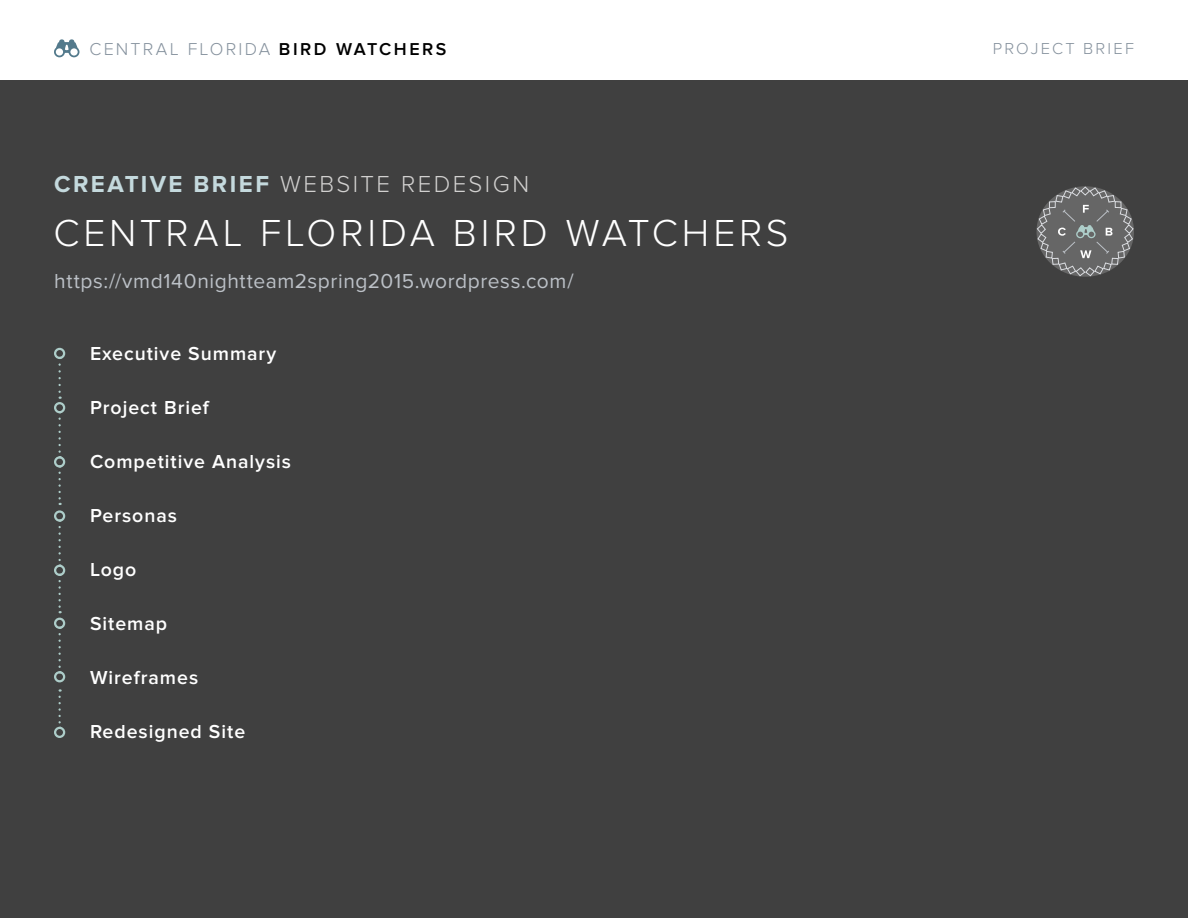
<style>
.page{position:relative;width:1188px;height:918px;background:#fff}
.page>*{position:absolute;margin:0;border:0;box-sizing:border-box;transform-origin:0 0}
.t1{font:300 39px "Proxima Nova";letter-spacing:.095em;color:#fff}
.t2{font:300 24px "Proxima Nova";letter-spacing:.1em;color:#d1d0cf}
.t3{font:21px "Proxima Nova";letter-spacing:.03em;color:#bcc1c7}
.t4{font:600 19.5px "Proxima Nova";letter-spacing:.05em;color:#fff}
.t5{font:300 17.85px "Proxima Nova";letter-spacing:.12em;color:#85919d}
.t6{font:300 16.5px "Proxima Nova";letter-spacing:.13em;color:#85919d}
.s1{font-weight:600;color:#000}
.s2{font-weight:700;color:#c4d9dd}
</style>
<div class="page">
<div style="left:0;top:81px;width:1188px;height:837px;background:#404040"></div>
<svg style="left:54px;top:39px;width:25px;height:18px"></svg>
<svg style="left:58px;top:365px;width:3px;height:34px"></svg>
<div style="left:54px;top:348px;width:11px;height:11px;border:2px solid #adcdc9;border-radius:50%"></div>
<svg style="left:58px;top:419px;width:3px;height:34px"></svg>
<div style="left:54px;top:402px;width:11px;height:11px;border:2px solid #adcdc9;border-radius:50%"></div>
<svg style="left:58px;top:526px;width:3px;height:39px"></svg>
<div style="left:54px;top:510px;width:11px;height:12px;border:2px solid #adcdc9;border-radius:50%"></div>
<svg style="left:58px;top:471px;width:3px;height:34px"></svg>
<div style="left:54px;top:456px;width:11px;height:12px;border:2px solid #adcdc9;border-radius:50%"></div>
<svg style="left:58px;top:580px;width:3px;height:33px"></svg>
<div style="left:54px;top:565px;width:11px;height:11px;border:2px solid #adcdc9;border-radius:50%"></div>
<svg style="left:58px;top:633px;width:3px;height:35px"></svg>
<div style="left:54px;top:618px;width:11px;height:11px;border:2px solid #adcdc9;border-radius:50%"></div>
<div style="left:54px;top:671px;width:11px;height:11px;border:2px solid #adcdc9;border-radius:50%"></div>
<svg style="left:58px;top:689px;width:3px;height:38px"></svg>
<div style="left:54px;top:727px;width:11px;height:11px;border:2px solid #adcdc9;border-radius:50%"></div>
<svg style="left:1036px;top:186px;width:98px;height:91px"></svg>
<p class="t5" style="left:90px;top:39px;width:358px">CENTRAL FLORIDA <span class="s1">BIRD WATCHERS</span></p>
<p class="t6" style="left:993px;top:39px;width:143px">PROJECT BRIEF</p>
<p class="t2" style="left:54px;top:171px;width:477px"><span class="s2">CREATIVE BRIEF</span> WEBSITE REDESIGN</p>
<h1 class="t1" style="left:53px;top:211px;width:737px">CENTRAL FLORIDA BIRD WATCHERS</h1>
<p class="t3" style="left:54px;top:269px;width:521px">https://vmd140nightteam2spring2015.wordpress.com/</p>
<p class="t4" style="left:90px;top:343px;width:188px">Executive Summary</p>
<p class="t4" style="left:90px;top:397px;width:120px">Project Brief</p>
<p class="t4" style="left:90px;top:451px;width:203px">Competitive Analysis</p>
<p class="t4" style="left:90px;top:505px;width:89px">Personas</p>
<p class="t4" style="left:90px;top:559px;width:48px">Logo</p>
<p class="t4" style="left:90px;top:613px;width:79px">Sitemap</p>
<p class="t4" style="left:90px;top:667px;width:110px">Wireframes</p>
<p class="t4" style="left:90px;top:721px;width:157px">Redesigned Site</p>
</div>
